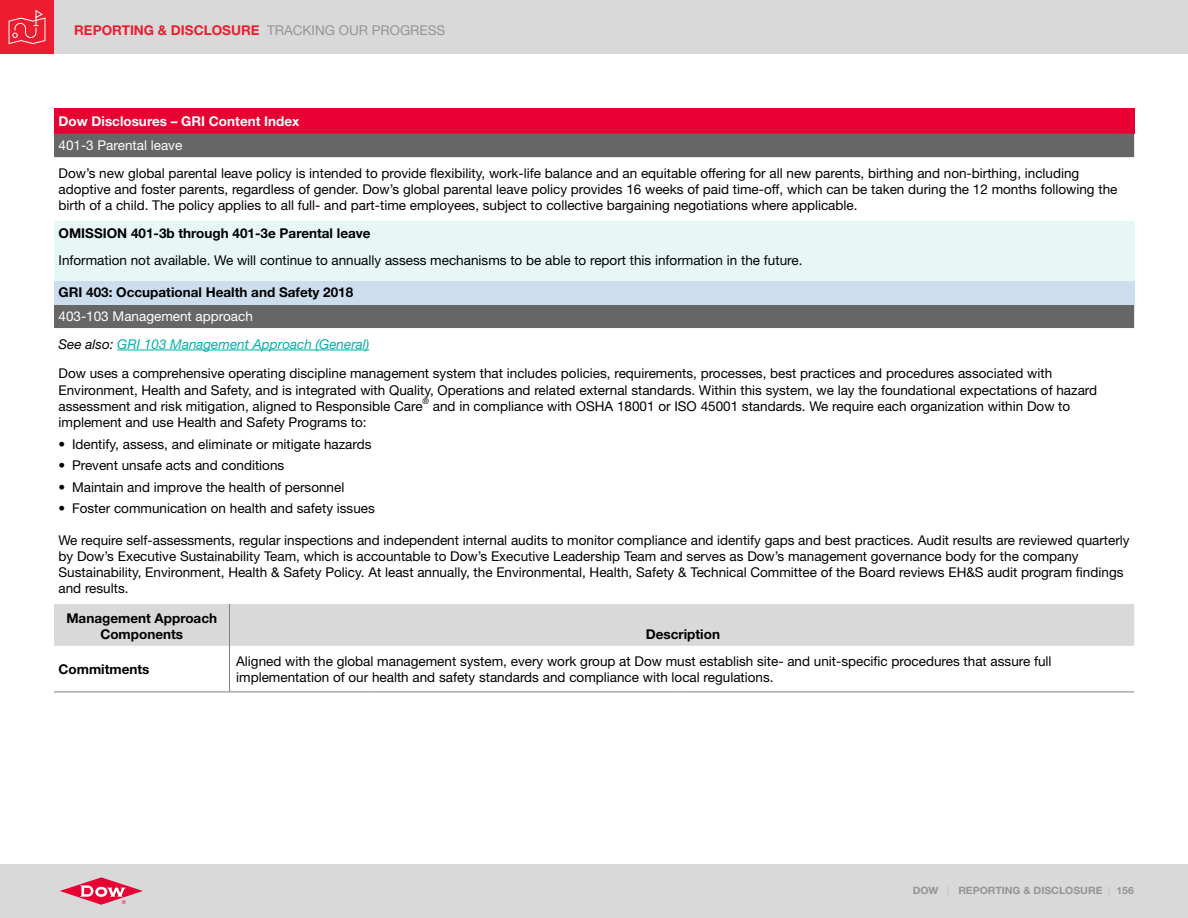
<style>
.page{position:relative;width:1188px;height:918px;background:#fff}
.page>*{position:absolute;margin:0;border:0;box-sizing:border-box;transform-origin:0 0}
.t1{font:13.5px/16.2px "Helvetica Neue LT Std";color:#000}
.t2{font:700 13.5px/16.2px "Helvetica Neue LT Std";color:#000;text-align:center}
.t3{font:italic 13.5px/27.5px "Helvetica Neue LT Std";color:#00b2a9}
.t4{font:700 13.5px "Helvetica Neue LT Std";color:#ed1c2f}
.t5{font:700 13.5px "Helvetica Neue LT Std";color:#fff}
.t6{font:13.5px "Helvetica Neue LT Std";color:#fff}
.t7{font:700 10.05px "Helvetica Neue LT Std";color:#939598;scale:1.04 1}
.t8{font:8.1px "Helvetica Neue LT Std";color:#000}
.s1{font-weight:400;color:#939598}
.s2{font-style:normal;color:#fff}
.s3{color:#000}
.s4{font-weight:400;color:#bcbec0}
</style>
<div class="page">
<div style="left:54px;top:0;width:1134px;height:54px;background:#d9d9d9"></div>
<div style="left:0;top:864px;width:1188px;height:54px;background:#d9d9d9"></div>
<div style="left:0;top:0;width:54px;height:54px;background:#ed1c2f"></div>
<svg style="left:60px;top:877px;width:83px;height:28px"></svg>
<svg style="left:8px;top:9px;width:38px;height:36px"></svg>
<div style="left:54px;top:108px;width:1080px;height:26px;background:#e80033"></div>
<div style="left:54px;top:134px;width:1080px;height:23px;background:#666"></div>
<svg style="left:54px;top:157px;width:1080px;height:194px"></svg>
<div style="left:54px;top:221px;width:1080px;height:24px;background:#e6f7f6"></div>
<div style="left:54px;top:245px;width:1080px;height:36px;background:#e6f7f6"></div>
<div style="left:54px;top:281px;width:1080px;height:23px;background:#ccdeee"></div>
<div style="left:54px;top:604px;width:1080px;height:42px;background:#d9d9d9"></div>
<hr style="left:229px;top:604px;width:1px;height:42px;background:#808080">
<hr style="left:229px;top:646px;width:1px;height:46px;background:#808080">
<hr style="left:54px;top:692px;width:176px;height:1px;background:#808080">
<hr style="left:230px;top:692px;width:142px;height:1px;background:#808080">
<hr style="left:372px;top:692px;width:305px;height:1px;background:#808080">
<hr style="left:682px;top:692px;width:452px;height:1px;background:#808080">
<hr style="left:117px;top:350px;width:252px;height:1px;background:#00b2a9">
<p class="t4" style="left:74px;top:22px;width:373px">REPORTING &amp; DISCLOSURE <span class="s1">TRACKING OUR PROGRESS</span></p>
<p class="t5" style="left:59px;top:112px;width:242px">Dow Disclosures – GRI Content Index</p>
<p class="t6" style="left:59px;top:137px;width:125px">401-3 Parental leave</p>
<p class="t1" style="left:59px;top:165px;width:1060px">Dow’s new global parental leave policy is intended to provide flexibility, work-life balance and an equitable offering for all new parents, birthing and non-birthing, including adoptive and foster parents, regardless of gender. Dow’s global parental leave policy provides 16 weeks of paid time-off, which can be taken during the 12 months following the birth of a child. The policy applies to all full- and part-time employees, subject to collective bargaining negotiations where applicable.</p>
<p class="t2" style="left:59px;top:225px;width:314px">OMISSION 401-3b through 401-3e Parental leave</p>
<p class="t1" style="left:59px;top:252px;width:745px">Information not available. We will continue to annually assess mechanisms to be able to report this information in the future.</p>
<p class="t2" style="left:59px;top:284px;width:296px">GRI 403: Occupational Health and Safety 2018</p>
<p class="t3" style="left:59px;top:302px;width:312px"><span class="s2">403-103 Management approach<br></span><span class="s3">See also:</span> GRI 103 Management Approach (General)</p>
<p class="t1" style="left:59px;top:365px;width:1040px">Dow uses a comprehensive operating discipline management system that includes policies, requirements, processes, best practices and procedures associated with<br>Environment, Health and Safety, and is integrated with Quality, Operations and related external standards. Within this system, we lay the foundational expectations of hazard assessment and risk mitigation, aligned to Responsible Care</p>
<p class="t8" style="left:423px;top:397px;width:8px">®</p>
<p class="t1" style="left:433px;top:398px;width:639px">and in compliance with OSHA 18001 or ISO 45001 standards. We require each organization within Dow to</p>
<p class="t1" style="left:59px;top:414px;width:310px">implement and use Health and Safety Programs to:</p>
<p class="t1" style="left:59px;top:435px;width:315px">• Identify, assess, and eliminate or mitigate hazards</p>
<p class="t1" style="left:59px;top:457px;width:227px">• Prevent unsafe acts and conditions</p>
<p class="t1" style="left:59px;top:479px;width:287px">• Maintain and improve the health of personnel</p>
<p class="t1" style="left:59px;top:500px;width:318px">• Foster communication on health and safety issues</p>
<p class="t1" style="left:59px;top:531px;width:1073px">We require self-assessments, regular inspections and independent internal audits to monitor compliance and identify gaps and best practices. Audit results are reviewed quarterly by Dow’s Executive Sustainability Team, which is accountable to Dow’s Executive Leadership Team and serves as Dow’s management governance body for the company Sustainability, Environment, Health &amp; Safety Policy. At least annually, the Environmental, Health, Safety &amp; Technical Committee of the Board reviews EH&amp;S audit program findings and results.</p>
<p class="t2" style="left:66px;top:610px;width:152px">Management Approach<br>Components</p>
<p class="t2" style="left:646px;top:626px;width:76px">Description</p>
<p class="t2" style="left:59px;top:660px;width:92px">Commitments</p>
<p class="t1" style="left:236px;top:653px;width:817px">Aligned with the global management system, every work group at Dow must establish site- and unit-specific procedures that assure full implementation of our health and safety standards and compliance with local regulations.</p>
<p class="t7" style="left:913px;top:885px;width:214px">DOW <span class="s4">|</span> REPORTING &amp; DISCLOSURE <span class="s4">|</span> 156</p>
</div>
